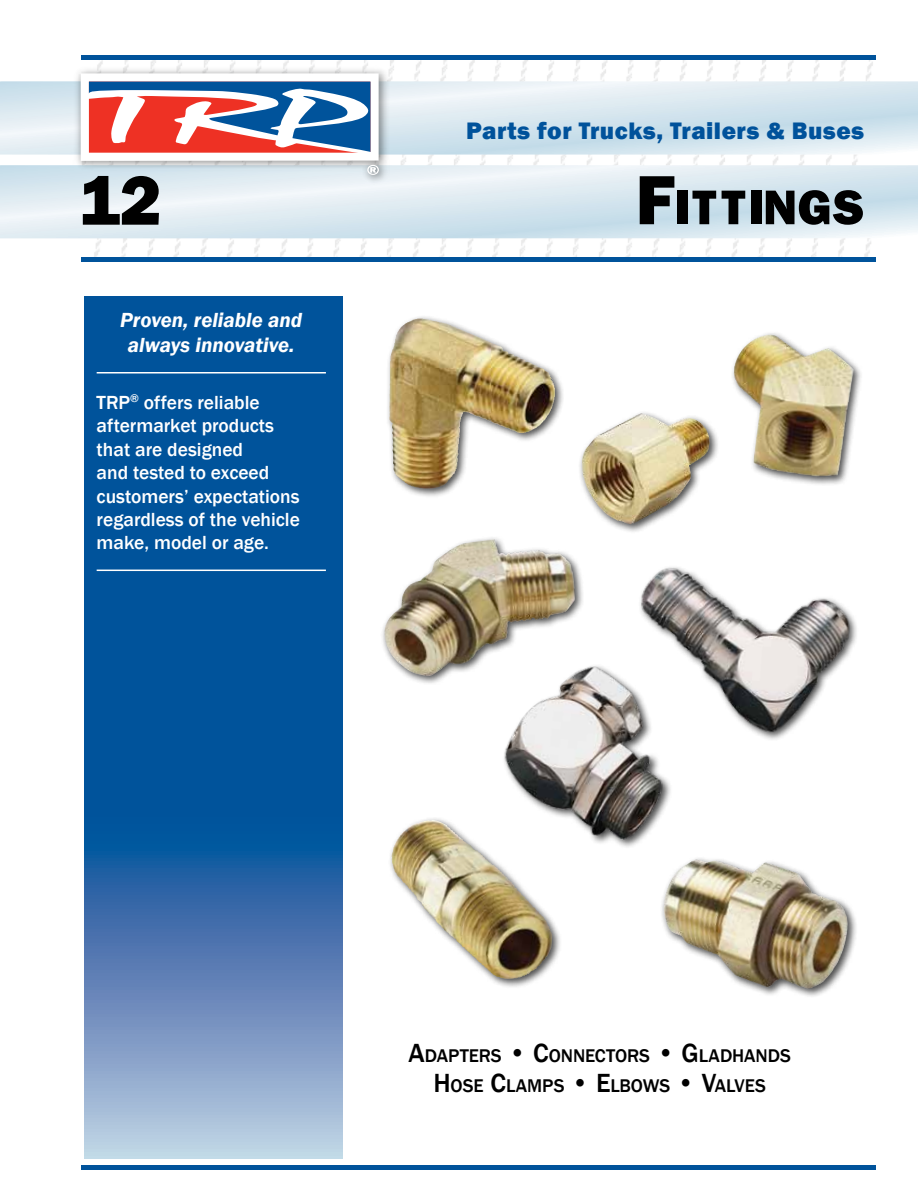
<style>
.page{position:relative;width:918px;height:1188px;background:#fff}
.page>*{position:absolute;margin:0;border:0;box-sizing:border-box;transform-origin:0 0}
.t1{font:800 72px "Franklin Gothic";color:#000}
.t2{font:800 50.4px "Franklin Gothic";letter-spacing:.03em;color:#000}
.t3{font:800 24.45px "Franklin Gothic";letter-spacing:.02em;color:#00529b}
.t4{font:italic 600 21px/25.2px "Franklin Gothic";color:#fff;text-align:center}
.t5{font:500 19.5px/23.4px "Franklin Gothic";color:#fff}
.t6{font:500 18.9px/30px "Franklin Gothic";letter-spacing:-.005em;color:#000;text-align:center}
.s1{font-size:72px}
.s2{font-size:27px}
</style>
<div class="page">
<img style="left:80px;top:60px;width:793px;height:197px">
<svg style="left:0;top:81px;width:918px;height:74px;background:#d9e7f0"></svg>
<svg style="left:0;top:165px;width:918px;height:73px;background:#dbe9f0"></svg>
<svg style="left:85px;top:297px;width:258px;height:862px;background:#2769a7"></svg>
<hr style="left:81px;top:257px;width:795px;height:4px;background:#00539b">
<hr style="left:81px;top:1165px;width:795px;height:4px;background:#00539b">
<hr style="left:81px;top:56px;width:795px;height:4px;background:#00539b">
<img style="left:69px;top:62px;width:323px;height:127px">
<div style="left:81px;top:73px;width:298px;height:88px;background:#fff"></div>
<svg style="left:88px;top:82px;width:283px;height:71px"></svg>
<svg style="left:367px;top:165px;width:12px;height:10px"></svg>
<hr style="left:97px;top:372px;width:229px;height:2px;background:#fff">
<hr style="left:97px;top:570px;width:229px;height:1px;background:#fff">
<img style="left:640px;top:567px;width:215px;height:173px">
<img style="left:504px;top:653px;width:204px;height:194px">
<div style="left:381px;top:536px;width:204px;height:150px;background:#000;opacity:.7"></div>
<img style="left:384px;top:539px;width:191px;height:137px">
<div style="left:388px;top:817px;width:174px;height:172px;background:#000;opacity:.7"></div>
<img style="left:391px;top:820px;width:67px;height:122px">
<div style="left:730px;top:331px;width:134px;height:155px;background:#000;opacity:.7"></div>
<img style="left:734px;top:335px;width:34px;height:49px">
<div style="left:385px;top:315px;width:180px;height:184px;background:#000;opacity:.7"></div>
<img style="left:389px;top:318px;width:58px;height:171px">
<div style="left:578px;top:410px;width:141px;height:123px;background:#000;opacity:.7"></div>
<img style="left:582px;top:413px;width:59px;height:91px">
<div style="left:660px;top:856px;width:198px;height:143px;background:#000;opacity:.7"></div>
<img style="left:663px;top:860px;width:185px;height:129px">
<p class="t3" style="left:466px;top:115px;width:399px">Parts for Trucks, Trailers &amp; Buses</p>
<h1 class="t1" style="left:78px;top:154px;width:85px">12</h1>
<h2 class="t2" style="left:636px;top:175px;width:230px"><span class="s1">F</span>ittings</h2>
<p class="t4" style="left:120px;top:307px;width:184px">Proven, reliable and always innovative.</p>
<p class="t5" style="left:97px;top:391px;width:205px">TRP<sup>®</sup> offers reliable aftermarket products that are designed<br>and tested to exceed customers’ expectations regardless of the vehicle make, model or age.</p>
<p class="t6" style="left:408px;top:1041px;width:384px"><span class="s2">A</span>DAPTERS <span class="s2">• C</span>ONNECTORS <span class="s2">• G</span>LADHANDS<br><span class="s2">H</span> OSE <span class="s2">C</span>LAMPS <span class="s2">• E</span>LBOWS <span class="s2">• V</span>ALVES</p>
</div>
